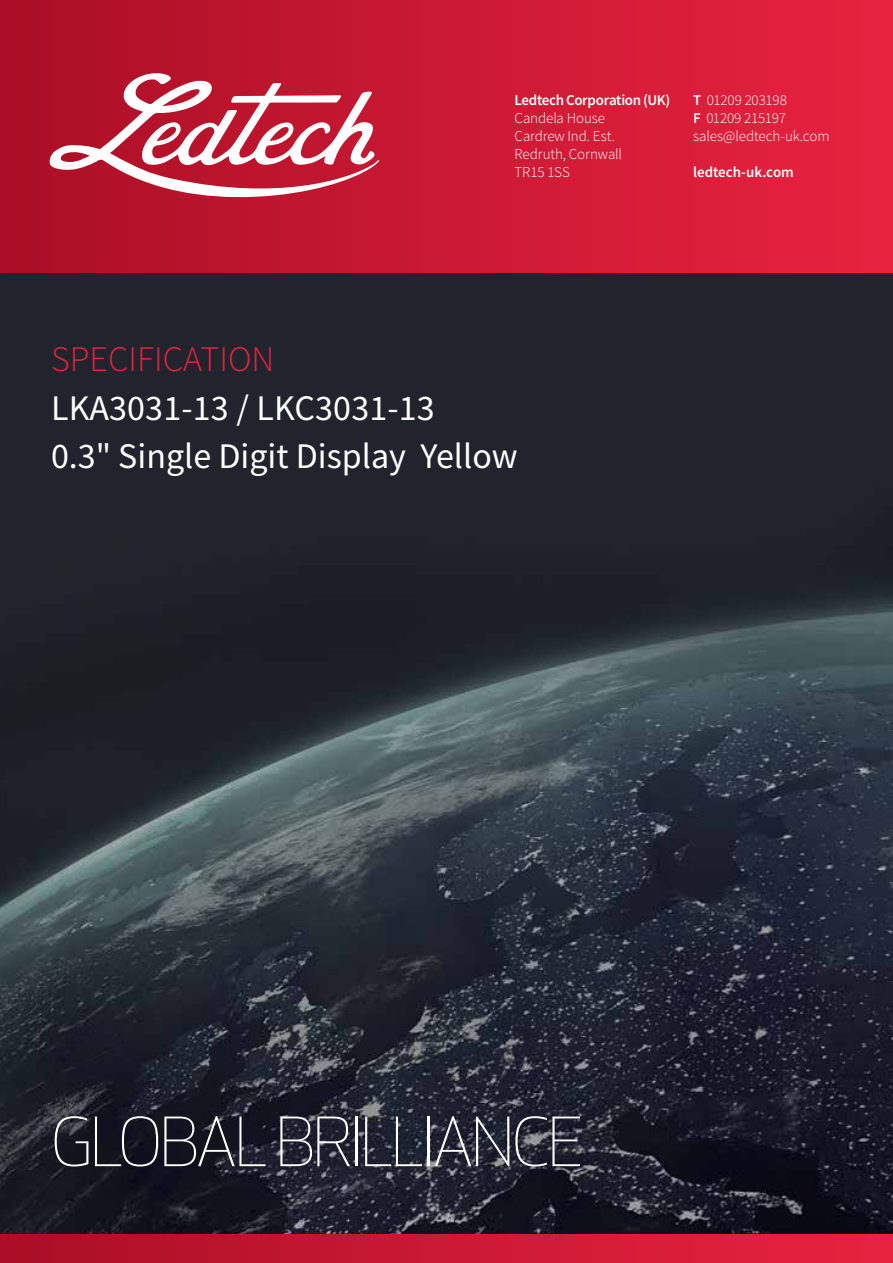
<style>
.page{position:relative;width:893px;height:1263px;background:#fff}
.page>*{position:absolute;margin:0;border:0;box-sizing:border-box;transform-origin:0 0}
.t1{font:300 66.15px "Apex New";letter-spacing:-.035em;color:#fff}
.t2{font:36px/47.7px "Source Sans Pro";color:#fff}
.t3{font:300 36px "Source Sans Pro";color:#e6223f}
.t4{font:300 15px/18px "Source Sans Pro";letter-spacing:-.01em;color:#fff}
.t5{font:600 15px "Source Sans Pro";letter-spacing:-.02em;color:#fff}
.s1{font-weight:600}
</style>
<div class="page">
<img style="left:0;top:272px;width:893px;height:962px">
<div style="left:0;top:0;width:893px;height:272px;background:linear-gradient(to right,#aa0f26,#e92340)"></div>
<svg style="left:50px;top:73px;width:329px;height:124px"></svg>
<div style="left:0;top:1234px;width:893px;height:29px;background:linear-gradient(to right,#aa0f26,#e92340)"></div>
<p class="t5" style="left:514px;top:90px;width:157px">Ledtech Corporation (UK)</p>
<p class="t4" style="left:514px;top:109px;width:109px">Candela House<br>Cardrew Ind. Est.<br>Redruth, Cornwall<br>TR15 1SS</p>
<p class="t4" style="left:693px;top:91px;width:138px"><span class="s1">T</span> 01209 203198<br><span class="s1">F</span> 01209 215197 sales@ledtech-uk.com</p>
<p class="t5" style="left:693px;top:162px;width:102px">ledtech-uk.com</p>
<h2 class="t3" style="left:51px;top:337px;width:225px">SPECIFICATION</h2>
<h2 class="t2" style="left:51px;top:384px;width:468px">LKA3031-13 / LKC3031-13<br>0.3" Single Digit Display Yellow</h2>
<h1 class="t1" style="left:51px;top:1101px;width:534px">GLOBAL BRILLIANCE</h1>
</div>
